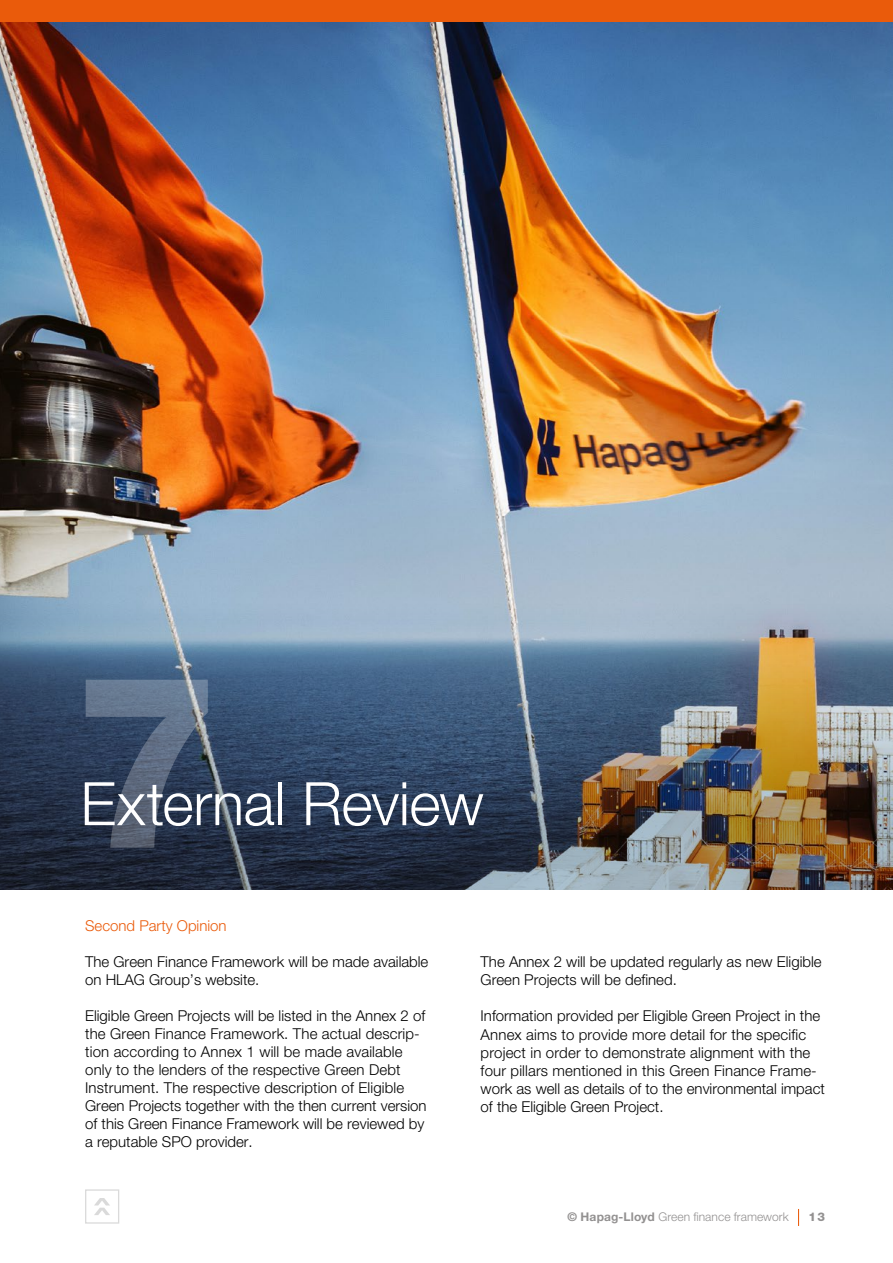
<style>
.page{position:relative;width:893px;height:1263px;background:#fff}
.page>*{position:absolute;margin:0;border:0;box-sizing:border-box;transform-origin:0 0}
.t1{font:800 240.9px "Helvetica Neue LT";color:#fff}
.t2{font:300 60px "Helvetica Neue LT";letter-spacing:-.01em;color:#fff}
.t3{font:300 15px/18px "Helvetica Neue LT";color:#000}
.t4{font:300 15px "Helvetica Neue LT";color:#ea5b0b}
.t5{font:300 12px "Helvetica Neue LT";letter-spacing:.005em;color:#939191}
.t6{font:800 12px "Helvetica Neue LT";color:#939191}
.s1{font-weight:700}
</style>
<div class="page">
<svg style="left:798px;top:1209px;width:1px;height:17px"></svg>
<img style="left:0;top:21px;width:893px;height:583px">
<img style="left:0;top:604px;width:893px;height:286px">
<div style="left:0;top:0;width:893px;height:21px;background:#ea5b0b"></div>
<svg style="left:94px;top:1198px;width:16px;height:17px"></svg>
<div style="left:85px;top:1189px;width:34px;height:34px;border:1px solid #dadada"></div>
<h1 class="t1" style="left:71px;top:618px;width:153px">7</h1>
<h2 class="t2" style="left:80px;top:767px;width:405px">External Review</h2>
<p class="t4" style="left:85px;top:917px;width:143px">Second Party Opinion</p>
<p class="t3" style="left:85px;top:953px;width:345px">The Green Finance Framework will be made available on HLAG Group’s website.</p>
<p class="t3" style="left:85px;top:1007px;width:343px">Eligible Green Projects will be listed in the Annex 2 of the Green Finance Framework. The actual descrip&shy;tion according to Annex 1 will be made available only to the lenders of the respective Green Debt Instrument. The respective description of Eligible Green Projects together with the then current version of this Green Finance Framework will be reviewed by a reputable SPO provider.</p>
<p class="t3" style="left:481px;top:953px;width:342px">The Annex 2 will be updated regularly as new Eligible<br>Green Projects will be defined.</p>
<p class="t3" style="left:481px;top:1007px;width:346px">Information provided per Eligible Green Project in the Annex aims to provide more detail for the specific project in order to demonstrate alignment with the four pillars mentioned in this Green Finance Frame&shy;work as well as details of to the environmental impact of the Eligible Green Project.</p>
<p class="t5" style="left:568px;top:1210px;width:223px"><span class="s1">© Hapag-Lloyd</span> Green finance framework</p>
<p class="t6" style="left:809px;top:1210px;width:18px">13</p>
</div>
